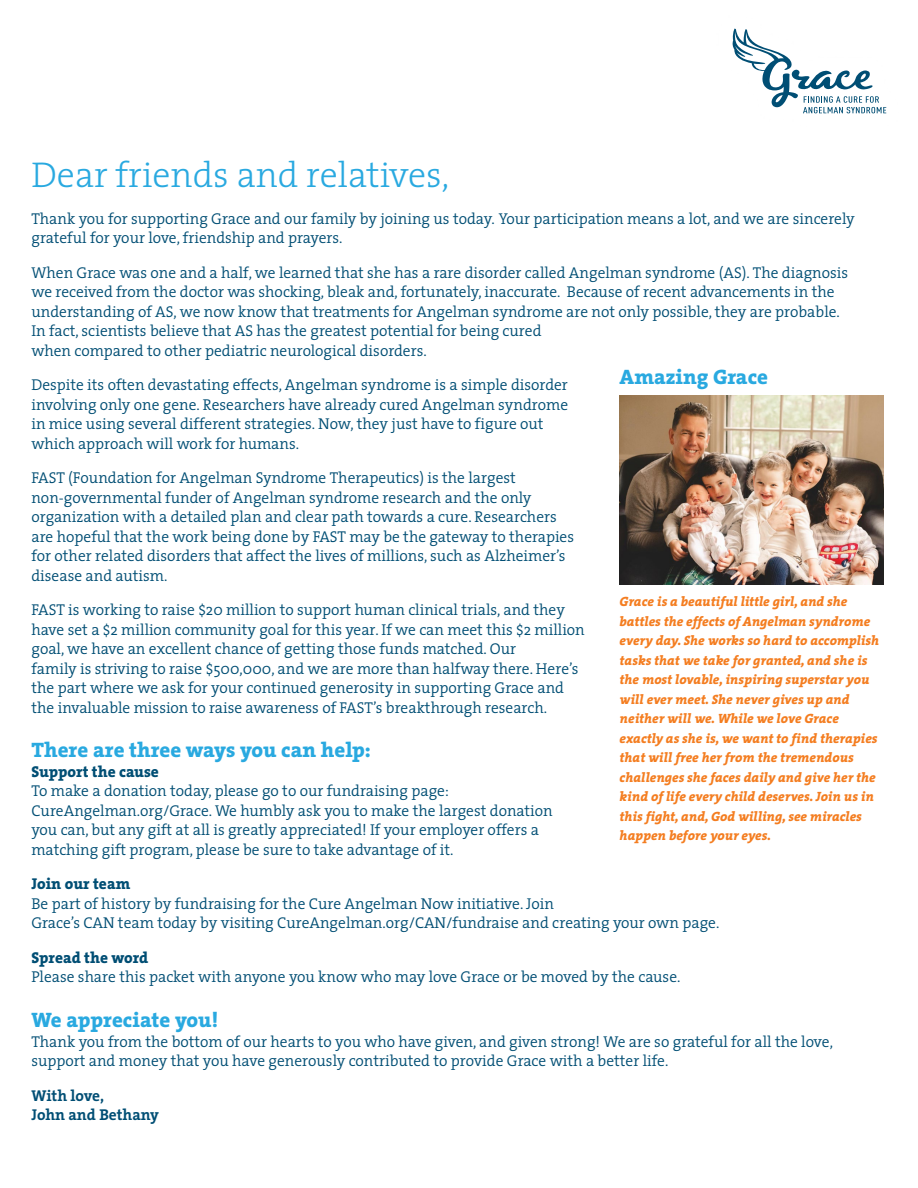
<style>
.page{position:relative;width:918px;height:1188px;background:#fff}
.page>*{position:absolute;margin:0;border:0;box-sizing:border-box;transform-origin:0 0}
.t1{font:300 36px "The Serif";color:#29a9e0}
.t2{font:800 21px "The Serif";color:#29a9e0}
.t3{font:300 15.75px/19.5px "The Serif";color:#004e74}
.t4{font:800 15.75px "The Serif";color:#004e74}
.t5{font:700 15.75px/19.5px "The Serif";color:#004e74}
.t6{font:italic 800 13.5px/19.5px "The Serif";color:#f47d20}
</style>
<div class="page">
<svg style="left:732px;top:28px;width:154px;height:85px"></svg>
<img style="left:620px;top:395px;width:264px;height:190px">
<h1 class="t1" style="left:31px;top:145px;width:419px">Dear friends and relatives,</h1>
<p class="t3" style="left:31px;top:208px;width:825px">Thank you for supporting Grace and our family by joining us today. Your participation means a lot, and we are sincerely grateful for your love, friendship and prayers.</p>
<p class="t3" style="left:31px;top:262px;width:818px">When Grace was one and a half, we learned that she has a rare disorder called Angelman syndrome (AS). The diagnosis we received from the doctor was shocking, bleak and, fortunately, inaccurate. Because of recent advancements in the understanding of AS, we now know that treatments for Angelman syndrome are not only possible, they are probable.<br>In fact, scientists believe that AS has the greatest potential for being cured<br>when compared to other pediatric neurological disorders.</p>
<p class="t3" style="left:31px;top:375px;width:538px">Despite its often devastating effects, Angelman syndrome is a simple disorder involving only one gene. Researchers have already cured Angelman syndrome in mice using several different strategies. Now, they just have to figure out which approach will work for humans.</p>
<p class="t3" style="left:31px;top:468px;width:544px">FAST (Foundation for Angelman Syndrome Therapeutics) is the largest non-governmental funder of Angelman syndrome research and the only organization with a detailed plan and clear path towards a cure. Researchers are hopeful that the work being done by FAST may be the gateway to therapies for other related disorders that affect the lives of millions, such as Alzheimer’s disease and autism.</p>
<p class="t3" style="left:31px;top:600px;width:555px">FAST is working to raise $20 million to support human clinical trials, and they have set a $2 million community goal for this year. If we can meet this $2 million goal, we have an excellent chance of getting those funds matched. Our<br>family is striving to raise $500,000, and we are more than halfway there. Here’s the part where we ask for your continued generosity in supporting Grace and the invaluable mission to raise awareness of FAST’s breakthrough research.</p>
<h2 class="t2" style="left:31px;top:733px;width:341px">There are three ways you can help:</h2>
<p class="t4" style="left:31px;top:758px;width:129px">Support the cause</p>
<p class="t3" style="left:31px;top:781px;width:523px">To make a donation today, please go to our fundraising page:<br>CureAngelman.org/Grace. We humbly ask you to make the largest donation you can, but any gift at all is greatly appreciated! If your employer offers a matching gift program, please be sure to take advantage of it.</p>
<p class="t4" style="left:31px;top:871px;width:100px">Join our team</p>
<p class="t3" style="left:31px;top:893px;width:690px">Be part of history by fundraising for the Cure Angelman Now initiative. Join<br>Grace’s CAN team today by visiting CureAngelman.org/CAN/fundraise and creating your own page.</p>
<p class="t4" style="left:31px;top:944px;width:118px">Spread the word</p>
<p class="t3" style="left:31px;top:967px;width:651px">Please share this packet with anyone you know who may love Grace or be moved by the cause.</p>
<h2 class="t2" style="left:31px;top:1002px;width:188px">We appreciate you!</h2>
<p class="t3" style="left:31px;top:1031px;width:803px">Thank you from the bottom of our hearts to you who have given, and given strong! We are so grateful for all the love, support and money that you have generously contributed to provide Grace with a better life.</p>
<p class="t5" style="left:31px;top:1085px;width:129px">With love,<br>John and Bethany</p>
<h2 class="t2" style="left:620px;top:360px;width:150px">Amazing Grace</h2>
<p class="t6" style="left:620px;top:592px;width:261px">Grace is a beautiful little girl, and she battles the effects of Angelman syndrome every day. She works so hard to accomplish tasks that we take for granted, and she is the most lovable, inspiring superstar you will ever meet. She never gives up and neither will we. While we love Grace exactly as she is, we want to find therapies that will free her from the tremendous challenges she faces daily and give her the kind of life every child deserves. Join us in this fight, and, God willing, see miracles happen before your eyes.</p>
</div>
